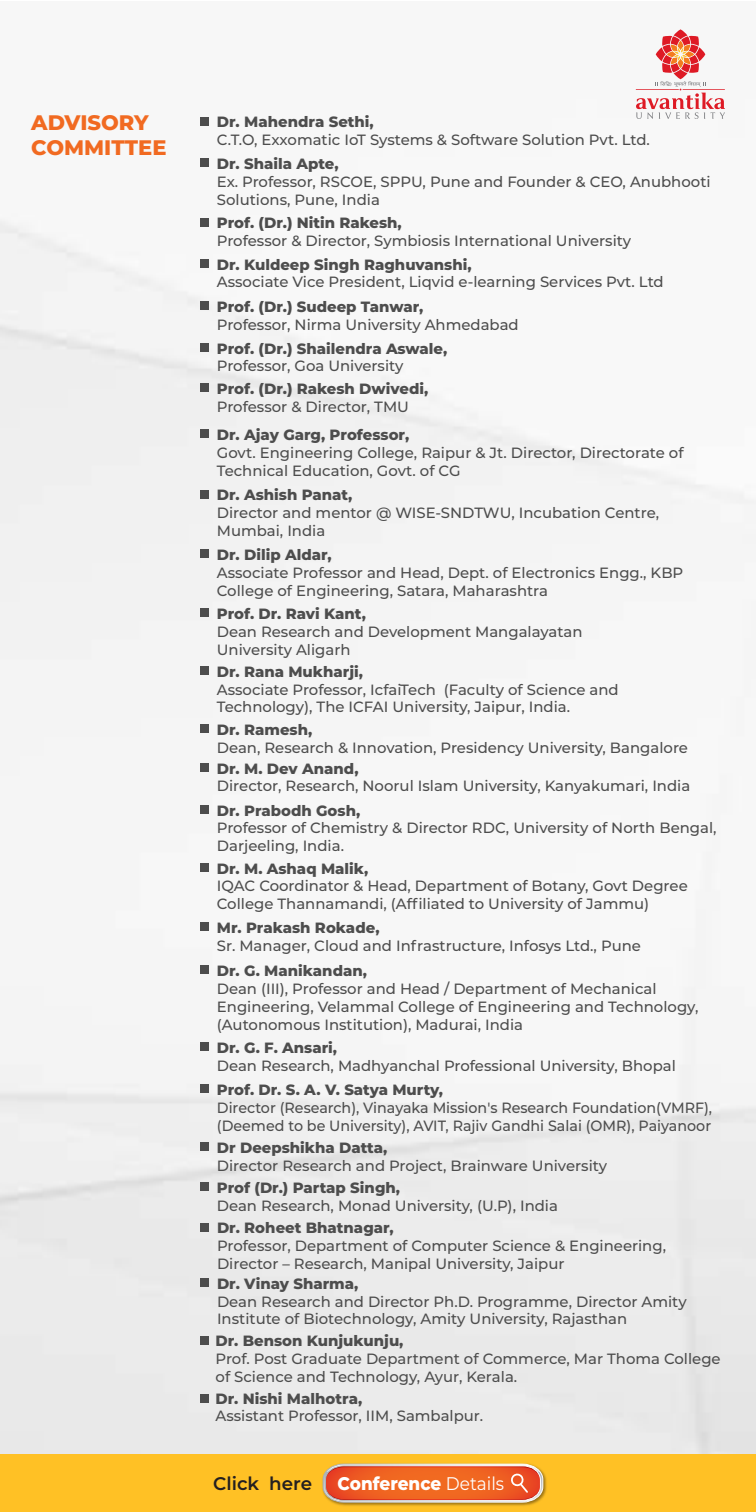
<style>
.page{position:relative;width:756px;height:1512px;background:#fff}
.page>*{position:absolute;margin:0;border:0;box-sizing:border-box;transform-origin:0 0}
.t1{font:800 21px/25.2px "Montserrat";color:#f16a21}
.t2{font:800 18.38px "Montserrat";color:#fff;scale:.92 1}
.t3{font:600 18.2px "Montserrat";color:#231f20}
.t4{font:500 14.88px/17.8px "Montserrat";color:#4d4d4d}
.t5{font:800 14.88px "Montserrat";color:#4d4d4d}
.t6{font:500 14.88px/17.8px "Montserrat";color:#4d4d4d;scale:.96 1}
.s1{font-weight:400}
</style>
<div class="page">
<img style="left:0;top:89px;width:756px;height:1365px">
<svg style="left:636px;top:29px;width:89px;height:90px"></svg>
<div style="left:0;top:1454px;width:756px;height:58px;background:#ffc125"></div>
<img style="left:322px;top:1463px;width:225px;height:43px">
<svg style="left:323px;top:1464px;width:220px;height:38px;background:#ea703c"></svg>
<div style="left:200px;top:117px;width:8px;height:8px;background:#4d4d4d"></div>
<div style="left:200px;top:158px;width:8px;height:9px;background:#4d4d4d"></div>
<div style="left:200px;top:218px;width:8px;height:8px;background:#4d4d4d"></div>
<div style="left:200px;top:259px;width:8px;height:9px;background:#4d4d4d"></div>
<div style="left:200px;top:301px;width:8px;height:9px;background:#4d4d4d"></div>
<div style="left:200px;top:343px;width:8px;height:8px;background:#4d4d4d"></div>
<div style="left:200px;top:384px;width:8px;height:8px;background:#4d4d4d"></div>
<div style="left:200px;top:430px;width:8px;height:8px;background:#4d4d4d"></div>
<div style="left:200px;top:490px;width:8px;height:8px;background:#4d4d4d"></div>
<div style="left:200px;top:549px;width:8px;height:9px;background:#4d4d4d"></div>
<div style="left:200px;top:609px;width:8px;height:8px;background:#4d4d4d"></div>
<div style="left:200px;top:666px;width:8px;height:9px;background:#4d4d4d"></div>
<div style="left:200px;top:724px;width:8px;height:9px;background:#4d4d4d"></div>
<div style="left:200px;top:763px;width:8px;height:8px;background:#4d4d4d"></div>
<div style="left:200px;top:805px;width:8px;height:9px;background:#4d4d4d"></div>
<div style="left:200px;top:863px;width:8px;height:9px;background:#4d4d4d"></div>
<div style="left:200px;top:922px;width:8px;height:9px;background:#4d4d4d"></div>
<div style="left:200px;top:965px;width:8px;height:9px;background:#4d4d4d"></div>
<div style="left:200px;top:1043px;width:8px;height:8px;background:#4d4d4d"></div>
<div style="left:200px;top:1084px;width:8px;height:9px;background:#4d4d4d"></div>
<div style="left:200px;top:1142px;width:8px;height:9px;background:#4d4d4d"></div>
<div style="left:200px;top:1183px;width:8px;height:8px;background:#4d4d4d"></div>
<div style="left:200px;top:1223px;width:9px;height:8px;background:#4d4d4d"></div>
<div style="left:200px;top:1278px;width:9px;height:9px;background:#4d4d4d"></div>
<div style="left:200px;top:1336px;width:9px;height:9px;background:#4d4d4d"></div>
<div style="left:200px;top:1394px;width:9px;height:9px;background:#4d4d4d"></div>
<h1 class="t1" style="left:31px;top:109px;width:137px">ADVISORY<br>COMMITTEE</h1>
<p class="t5" style="left:217px;top:111px;width:158px">Dr. Mahendra Sethi,</p>
<p class="t4" style="left:217px;top:130px;width:435px">C.T.O, Exxomatic IoT Systems &amp; Software Solution Pvt. Ltd.</p>
<p class="t5" style="left:217px;top:153px;width:123px">Dr. Shaila Apte,</p>
<p class="t4" style="left:217px;top:172px;width:495px">Ex. Professor, RSCOE, SPPU, Pune and Founder &amp; CEO, Anubhooti<br>Solutions, Pune, India</p>
<p class="t5" style="left:217px;top:212px;width:186px">Prof. (Dr.) Nitin Rakesh,</p>
<p class="t4" style="left:217px;top:231px;width:416px">Professor &amp; Director, Symbiosis International University</p>
<p class="t5" style="left:217px;top:253px;width:256px">Dr. Kuldeep Singh Raghuvanshi,</p>
<p class="t4" style="left:217px;top:273px;width:448px">Associate Vice President, Liqvid e-learning Services Pvt. Ltd</p>
<p class="t5" style="left:217px;top:296px;width:208px">Prof. (Dr.) Sudeep Tanwar,</p>
<p class="t4" style="left:217px;top:315px;width:303px">Professor, Nirma University Ahmedabad</p>
<p class="t5" style="left:217px;top:337px;width:232px">Prof. (Dr.) Shailendra Aswale,</p>
<p class="t4" style="left:217px;top:357px;width:188px">Professor, Goa University</p>
<p class="t5" style="left:217px;top:378px;width:213px">Prof. (Dr.) Rakesh Dwivedi,</p>
<p class="t4" style="left:217px;top:397px;width:194px">Professor &amp; Director, TMU</p>
<p class="t5" style="left:217px;top:424px;width:194px">Dr. Ajay Garg, Professor,</p>
<p class="t4" style="left:217px;top:443px;width:468px">Govt. Engineering College, Raipur &amp; Jt. Director, Directorate of<br>Technical Education, Govt. of CG</p>
<p class="t5" style="left:217px;top:484px;width:137px">Dr. Ashish Panat,</p>
<p class="t4" style="left:217px;top:504px;width:444px">Director and mentor @ WISE-SNDTWU, Incubation Centre,<br>Mumbai, India</p>
<p class="t5" style="left:217px;top:544px;width:116px">Dr. Dilip Aldar,</p>
<p class="t4" style="left:217px;top:563px;width:468px">Associate Professor and Head, Dept. of Electronics Engg., KBP<br>College of Engineering, Satara, Maharashtra</p>
<p class="t5" style="left:217px;top:603px;width:151px">Prof. Dr. Ravi Kant,</p>
<p class="t4" style="left:217px;top:622px;width:367px">Dean Research and Development Mangalayatan<br>University Aligarh</p>
<p class="t5" style="left:217px;top:660px;width:148px">Dr. Rana Mukharji,</p>
<p class="t4" style="left:217px;top:680px;width:403px">Associate Professor, IcfaiTech (Faculty of Science and<br>Technology), The ICFAI University, Jaipur, India.</p>
<p class="t5" style="left:217px;top:719px;width:97px">Dr. Ramesh,</p>
<p class="t4" style="left:217px;top:738px;width:473px">Dean, Research &amp; Innovation, Presidency University, Bangalore</p>
<p class="t5" style="left:217px;top:757px;width:143px">Dr. M. Dev Anand,</p>
<p class="t4" style="left:217px;top:777px;width:475px">Director, Research, Noorul Islam University, Kanyakumari, India</p>
<p class="t5" style="left:217px;top:799px;width:145px">Dr. Prabodh Gosh,</p>
<p class="t4" style="left:217px;top:819px;width:501px">Professor of Chemistry &amp; Director RDC, University of North Bengal,<br>Darjeeling, India.</p>
<p class="t5" style="left:217px;top:857px;width:153px">Dr. M. Ashaq Malik,</p>
<p class="t4" style="left:217px;top:877px;width:472px">IQAC Coordinator &amp; Head, Department of Botany, Govt Degree<br>College Thannamandi, (Affiliated to University of Jammu)</p>
<p class="t5" style="left:217px;top:917px;width:164px">Mr. Prakash Rokade,</p>
<p class="t4" style="left:217px;top:936px;width:426px">Sr. Manager, Cloud and Infrastructure, Infosys Ltd., Pune</p>
<p class="t5" style="left:217px;top:960px;width:152px">Dr. G. Manikandan,</p>
<p class="t4" style="left:217px;top:979px;width:483px">Dean (III), Professor and Head / Department of Mechanical<br>Engineering, Velammal College of Engineering and Technology, (Autonomous Institution), Madurai, India</p>
<p class="t5" style="left:217px;top:1037px;width:122px">Dr. G. F. Ansari,</p>
<p class="t4" style="left:217px;top:1056px;width:460px">Dean Research, Madhyanchal Professional University, Bhopal</p>
<p class="t5" style="left:217px;top:1079px;width:228px">Prof. Dr. S. A. V. Satya Murty,</p>
<p class="t6" style="left:217px;top:1098px;width:517px">Director (Research), Vinayaka Mission's Research Foundation(VMRF), (Deemed to be University), AVIT, Rajiv Gandhi Salai (OMR), Paiyanoor</p>
<p class="t5" style="left:217px;top:1137px;width:172px">Dr Deepshikha Datta,</p>
<p class="t4" style="left:217px;top:1156px;width:392px">Director Research and Project, Brainware University</p>
<p class="t5" style="left:217px;top:1177px;width:185px">Prof (Dr.) Partap Singh,</p>
<p class="t4" style="left:217px;top:1196px;width:343px">Dean Research, Monad University, (U.P), India</p>
<p class="t5" style="left:217px;top:1217px;width:178px">Dr. Roheet Bhatnagar,</p>
<p class="t4" style="left:217px;top:1236px;width:451px">Professor, Department of Computer Science &amp; Engineering,<br>Director – Research, Manipal University, Jaipur</p>
<p class="t5" style="left:217px;top:1272px;width:143px">Dr. Vinay Sharma,</p>
<p class="t4" style="left:217px;top:1292px;width:471px">Dean Research and Director Ph.D. Programme, Director Amity<br>Institute of Biotechnology, Amity University, Rajasthan</p>
<p class="t5" style="left:216px;top:1330px;width:189px">Dr. Benson Kunjukunju,</p>
<p class="t4" style="left:216px;top:1349px;width:507px">Prof. Post Graduate Department of Commerce, Mar Thoma College of Science and Technology, Ayur, Kerala.</p>
<p class="t5" style="left:216px;top:1387px;width:148px">Dr. Nishi Malhotra,</p>
<p class="t4" style="left:216px;top:1407px;width:269px">Assistant Professor, IIM, Sambalpur.</p>
<p class="t3" style="left:213px;top:1471px;width:100px">Click here</p>
<p class="t2" style="left:338px;top:1470px;width:183px">Conference <span class="s1">Details</span></p>
</div>
